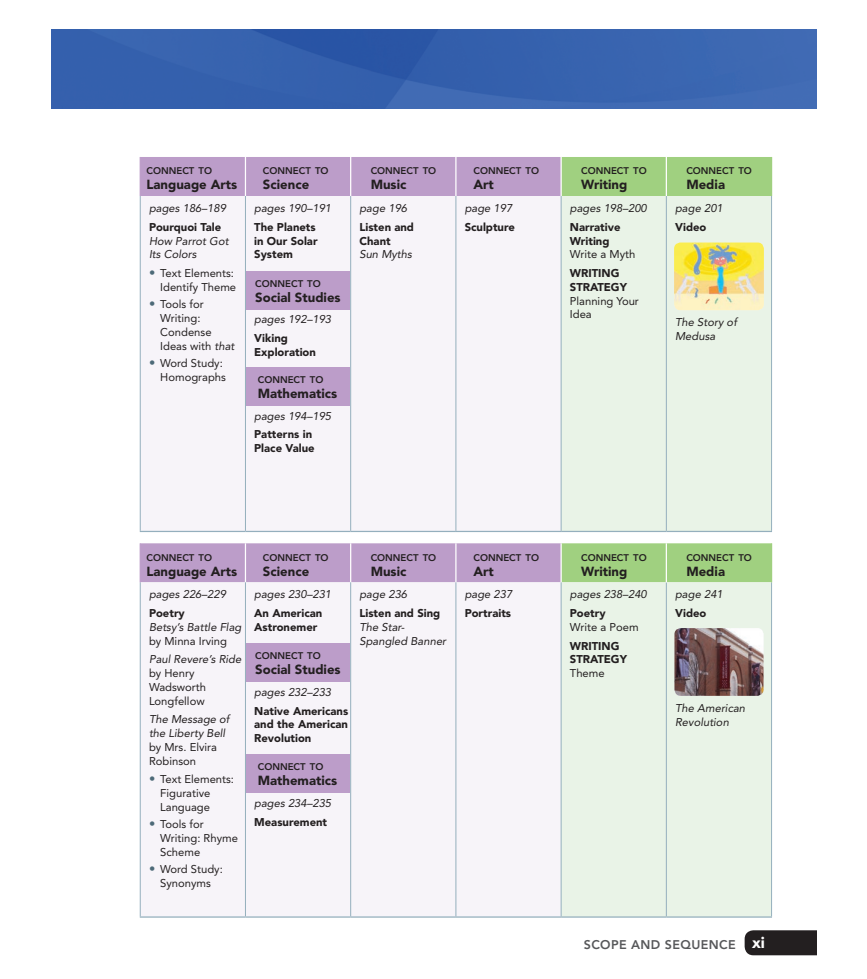
<style>
.page{position:relative;width:867px;height:979px;background:#fff}
.page>*{position:absolute;margin:0;border:0;box-sizing:border-box;transform-origin:0 0}
.t1{font:900 13.12px "Avenir LT Std";color:#231f20}
.t2{font:800 12.5px "Avenir LT Std";letter-spacing:.03em;color:#57585a}
.t3{font:italic 11.25px/13.8px "Avenir LT Std";color:#231f20}
.t4{font:11.25px/13.8px "Avenir LT Std";color:#231f20}
.t5{font:900 11.25px/13.8px "Avenir LT Std";color:#231f20}
.t6{font:800 9.62px "Avenir LT Std";color:#231f20}
.s1{font-size:12.5px;color:#4d6a78}
.s2{font-style:italic}
.s3{font-weight:900;font-size:15.62px;color:#fff}
</style>
<div class="page">
<img style="left:51px;top:29px;width:765px;height:79px">
<svg style="left:141px;top:157px;width:629px;height:39px;background:#b3aeb1"></svg>
<div style="left:141px;top:196px;width:419px;height:335px;background:#f7f4f9"></div>
<div style="left:561px;top:196px;width:209px;height:335px;background:#e9f3e7"></div>
<hr style="left:140px;top:196px;width:1px;height:335px;background:#94afbd">
<hr style="left:665px;top:196px;width:1px;height:335px;background:#94afbd">
<hr style="left:770px;top:196px;width:1px;height:335px;background:#94afbd">
<hr style="left:140px;top:531px;width:105px;height:1px;background:#94afbd">
<hr style="left:561px;top:531px;width:105px;height:1px;background:#94afbd">
<hr style="left:666px;top:531px;width:105px;height:1px;background:#94afbd">
<hr style="left:665px;top:157px;width:1px;height:39px;background:#fff">
<hr style="left:245px;top:157px;width:1px;height:39px;background:#fff">
<hr style="left:350px;top:157px;width:1px;height:39px;background:#fff">
<hr style="left:455px;top:157px;width:1px;height:39px;background:#fff">
<hr style="left:560px;top:157px;width:1px;height:39px;background:#fff">
<hr style="left:245px;top:196px;width:1px;height:335px;background:#94afbd">
<hr style="left:350px;top:196px;width:1px;height:335px;background:#94afbd">
<hr style="left:455px;top:196px;width:1px;height:335px;background:#94afbd">
<hr style="left:560px;top:196px;width:1px;height:335px;background:#94afbd">
<hr style="left:245px;top:531px;width:105px;height:1px;background:#94afbd">
<hr style="left:350px;top:531px;width:106px;height:1px;background:#94afbd">
<hr style="left:456px;top:531px;width:105px;height:1px;background:#94afbd">
<hr style="left:770px;top:157px;width:2px;height:39px;background:#a0d080">
<hr style="left:140px;top:157px;width:1px;height:39px;background:#bc9dc9">
<div style="left:246px;top:271px;width:104px;height:38px;background:#bc9dc9"></div>
<div style="left:246px;top:367px;width:104px;height:39px;background:#bc9dc9"></div>
<svg style="left:141px;top:543px;width:629px;height:39px;background:#b3aeb2"></svg>
<div style="left:141px;top:582px;width:419px;height:334px;background:#f7f4f9"></div>
<div style="left:561px;top:582px;width:209px;height:334px;background:#e9f3e7"></div>
<hr style="left:140px;top:582px;width:1px;height:334px;background:#94afbd">
<hr style="left:665px;top:582px;width:1px;height:334px;background:#94afbd">
<hr style="left:770px;top:582px;width:1px;height:334px;background:#94afbd">
<hr style="left:140px;top:916px;width:105px;height:1px;background:#94afbd">
<hr style="left:561px;top:916px;width:105px;height:1px;background:#94afbd">
<hr style="left:666px;top:916px;width:105px;height:1px;background:#94afbd">
<hr style="left:665px;top:543px;width:1px;height:39px;background:#fff">
<hr style="left:245px;top:543px;width:1px;height:39px;background:#fff">
<hr style="left:350px;top:543px;width:1px;height:39px;background:#fff">
<hr style="left:455px;top:543px;width:1px;height:39px;background:#fff">
<hr style="left:560px;top:543px;width:1px;height:39px;background:#fff">
<hr style="left:245px;top:582px;width:1px;height:334px;background:#94afbd">
<hr style="left:350px;top:582px;width:1px;height:334px;background:#94afbd">
<hr style="left:455px;top:582px;width:1px;height:334px;background:#94afbd">
<hr style="left:560px;top:582px;width:1px;height:334px;background:#94afbd">
<hr style="left:245px;top:916px;width:105px;height:1px;background:#94afbd">
<hr style="left:350px;top:916px;width:106px;height:1px;background:#94afbd">
<hr style="left:456px;top:916px;width:105px;height:1px;background:#94afbd">
<hr style="left:770px;top:543px;width:2px;height:39px;background:#a0d080">
<hr style="left:140px;top:543px;width:1px;height:39px;background:#bc9dc9">
<div style="left:246px;top:643px;width:104px;height:38px;background:#bc9dc9"></div>
<div style="left:246px;top:754px;width:104px;height:39px;background:#bc9dc9"></div>
<img style="left:674px;top:242px;width:89px;height:68px">
<img style="left:674px;top:628px;width:89px;height:68px">
<div style="left:744px;top:930px;width:72px;height:25px;background:#231f20"></div>
<p class="t6" style="left:146px;top:165px;width:67px">CONNECT TO</p>
<p class="t1" style="left:146px;top:177px;width:92px">Language Arts</p>
<p class="t3" style="left:149px;top:201px;width:78px">pages 186–189</p>
<p class="t5" style="left:149px;top:220px;width:74px">Pourquoi Tale</p>
<p class="t3" style="left:149px;top:234px;width:81px">How Parrot Got<br>Its Colors</p>
<p class="t4" style="left:149px;top:266px;width:89px;text-align:right"><span class="s1">•</span> Text Elements:<br>Identify Theme</p>
<p class="t4" style="left:160px;top:298px;width:76px;text-indent:-11px"><span class="s1">•</span> Tools for<br>Writing:<br>Condense<br>Ideas with <span class="s2">that</span></p>
<p class="t4" style="left:149px;top:356px;width:78px;text-align:right"><span class="s1">•</span> Word Study:<br>Homographs</p>
<p class="t6" style="left:263px;top:165px;width:67px">CONNECT TO</p>
<p class="t1" style="left:263px;top:177px;width:48px">Science</p>
<p class="t3" style="left:254px;top:201px;width:78px">pages 190–191</p>
<p class="t5" style="left:254px;top:220px;width:65px">The Planets in Our Solar<br>System</p>
<p class="t6" style="left:255px;top:278px;width:67px">CONNECT TO</p>
<p class="t1" style="left:255px;top:289px;width:87px">Social Studies</p>
<p class="t3" style="left:254px;top:313px;width:78px">pages 192–193</p>
<p class="t5" style="left:254px;top:331px;width:63px">Viking<br>Exploration</p>
<p class="t6" style="left:258px;top:374px;width:67px">CONNECT TO</p>
<p class="t1" style="left:258px;top:386px;width:81px">Mathematics</p>
<p class="t3" style="left:254px;top:409px;width:78px">pages 194–195</p>
<p class="t5" style="left:254px;top:427px;width:62px">Patterns in<br>Place Value</p>
<p class="t6" style="left:370px;top:165px;width:67px">CONNECT TO</p>
<p class="t1" style="left:370px;top:177px;width:37px">Music</p>
<p class="t3" style="left:359px;top:201px;width:49px">page 196</p>
<p class="t5" style="left:359px;top:220px;width:56px">Listen and<br>Chant</p>
<p class="t3" style="left:359px;top:248px;width:54px">Sun Myths</p>
<p class="t6" style="left:473px;top:165px;width:67px">CONNECT TO</p>
<p class="t1" style="left:473px;top:177px;width:22px">Art</p>
<p class="t3" style="left:464px;top:201px;width:49px">page 197</p>
<p class="t5" style="left:464px;top:220px;width:52px">Sculpture</p>
<p class="t6" style="left:581px;top:165px;width:67px">CONNECT TO</p>
<p class="t1" style="left:581px;top:177px;width:48px">Writing</p>
<p class="t3" style="left:569px;top:201px;width:78px">pages 198–200</p>
<p class="t5" style="left:569px;top:220px;width:52px">Narrative<br>Writing</p>
<p class="t4" style="left:569px;top:248px;width:67px">Write a Myth</p>
<p class="t5" style="left:569px;top:266px;width:59px">WRITING<br>STRATEGY</p>
<p class="t4" style="left:569px;top:294px;width:71px">Planning Your<br>Idea</p>
<p class="t6" style="left:686px;top:165px;width:67px">CONNECT TO</p>
<p class="t1" style="left:686px;top:177px;width:40px">Media</p>
<p class="t3" style="left:675px;top:201px;width:49px">page 201</p>
<p class="t5" style="left:675px;top:220px;width:33px">Video</p>
<p class="t3" style="left:675px;top:315px;width:63px">The Story of<br>Medusa</p>
<p class="t6" style="left:146px;top:551px;width:67px">CONNECT TO</p>
<p class="t1" style="left:146px;top:563px;width:92px">Language Arts</p>
<p class="t3" style="left:149px;top:588px;width:78px">pages 226–229</p>
<p class="t5" style="left:149px;top:606px;width:37px">Poetry</p>
<p class="t3" style="left:149px;top:620px;width:94px">Betsy’s Battle Flag</p>
<p class="t4" style="left:149px;top:634px;width:79px">by Minna Irving</p>
<p class="t3" style="left:149px;top:653px;width:94px">Paul Revere’s Ride</p>
<p class="t4" style="left:149px;top:666px;width:59px">by Henry<br>Wadsworth<br>Longfellow</p>
<p class="t3" style="left:149px;top:713px;width:82px">The Message of the Liberty Bell</p>
<p class="t4" style="left:149px;top:740px;width:69px">by Mrs. Elvira<br>Robinson</p>
<p class="t4" style="left:160px;top:773px;width:75px;text-indent:-11px"><span class="s1">•</span> Text Elements:<br>Figurative<br>Language</p>
<p class="t4" style="left:160px;top:818px;width:79px;text-indent:-11px"><span class="s1">•</span> Tools for<br>Writing: Rhyme<br>Scheme</p>
<p class="t4" style="left:149px;top:863px;width:75px;text-align:center"><span class="s1">•</span> Word Study:<br>Synonyms</p>
<p class="t6" style="left:263px;top:551px;width:67px">CONNECT TO</p>
<p class="t1" style="left:263px;top:563px;width:48px">Science</p>
<p class="t3" style="left:254px;top:588px;width:78px">pages 230–231</p>
<p class="t5" style="left:254px;top:606px;width:70px">An American<br>Astronemer</p>
<p class="t6" style="left:255px;top:650px;width:67px">CONNECT TO</p>
<p class="t1" style="left:255px;top:661px;width:87px">Social Studies</p>
<p class="t3" style="left:254px;top:685px;width:78px">pages 232–233</p>
<p class="t5" style="left:254px;top:704px;width:95px;text-align:justify">Native Americans and the American Revolution</p>
<p class="t6" style="left:258px;top:761px;width:67px">CONNECT TO</p>
<p class="t1" style="left:258px;top:773px;width:81px">Mathematics</p>
<p class="t3" style="left:254px;top:796px;width:78px">pages 234–235</p>
<p class="t5" style="left:254px;top:815px;width:74px">Measurement</p>
<p class="t6" style="left:370px;top:551px;width:67px">CONNECT TO</p>
<p class="t1" style="left:370px;top:563px;width:37px">Music</p>
<p class="t3" style="left:359px;top:588px;width:49px">page 236</p>
<p class="t5" style="left:359px;top:606px;width:82px">Listen and Sing</p>
<p class="t3" style="left:359px;top:620px;width:88px">The Star-<br>Spangled Banner</p>
<p class="t6" style="left:473px;top:551px;width:67px">CONNECT TO</p>
<p class="t1" style="left:473px;top:563px;width:22px">Art</p>
<p class="t3" style="left:464px;top:588px;width:49px">page 237</p>
<p class="t5" style="left:464px;top:606px;width:48px">Portraits</p>
<p class="t6" style="left:581px;top:551px;width:67px">CONNECT TO</p>
<p class="t1" style="left:581px;top:563px;width:48px">Writing</p>
<p class="t3" style="left:569px;top:588px;width:78px">pages 238–240</p>
<p class="t5" style="left:569px;top:606px;width:37px">Poetry</p>
<p class="t4" style="left:569px;top:620px;width:70px">Write a Poem</p>
<p class="t5" style="left:569px;top:639px;width:59px">WRITING<br>STRATEGY</p>
<p class="t4" style="left:569px;top:666px;width:36px">Theme</p>
<p class="t6" style="left:686px;top:551px;width:67px">CONNECT TO</p>
<p class="t1" style="left:686px;top:563px;width:40px">Media</p>
<p class="t3" style="left:675px;top:588px;width:49px">page 241</p>
<p class="t5" style="left:675px;top:606px;width:33px">Video</p>
<p class="t3" style="left:675px;top:701px;width:72px">The American<br>Revolution</p>
<p class="t2" style="left:583px;top:937px;width:182px">SCOPE AND SEQUENCE <span class="s3">xi</span></p>
</div>
